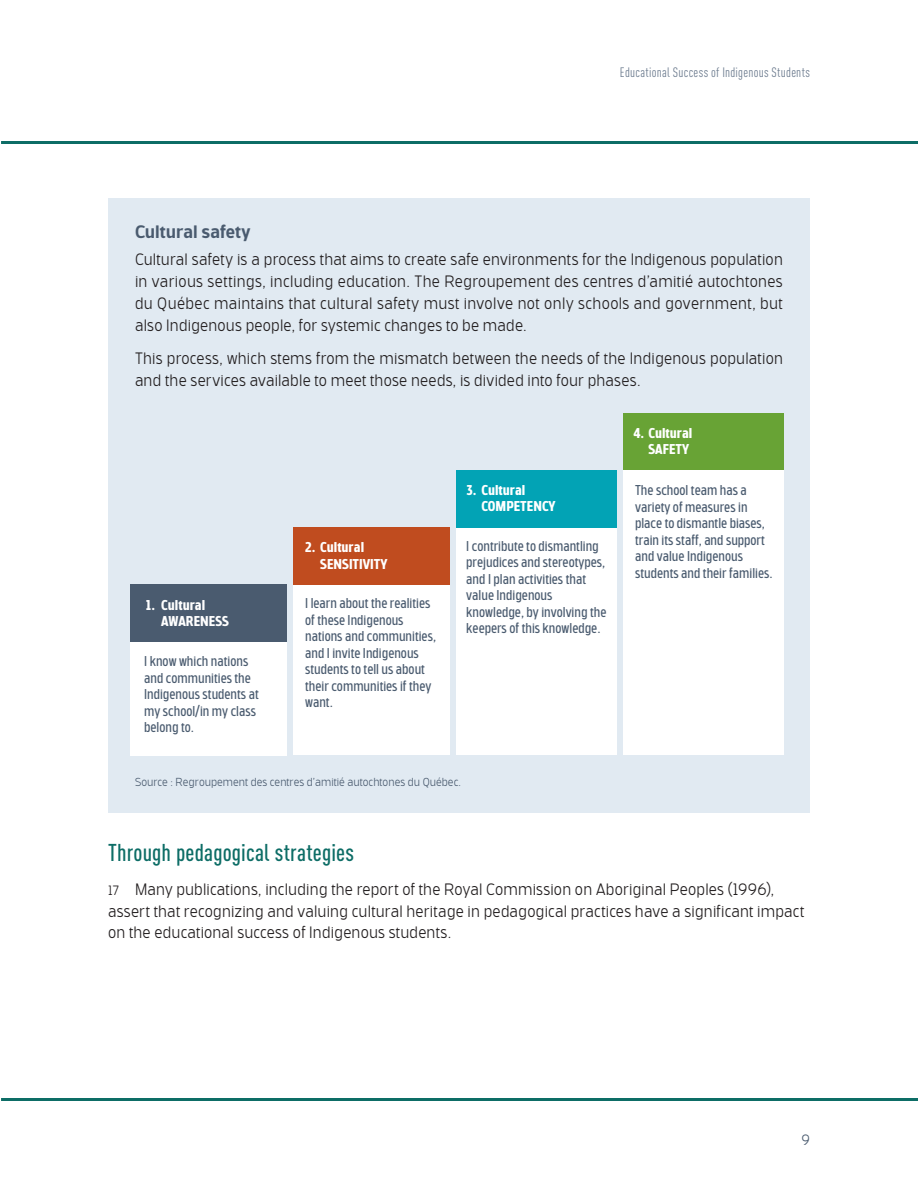
<style>
.page{position:relative;width:918px;height:1188px;background:#fff}
.page>*{position:absolute;margin:0;border:0;box-sizing:border-box;transform-origin:0 0}
.t1{font:500 condensed 24px "DIN Offc";letter-spacing:.01em;color:#0d6d66}
.t2{font:500 18px "Bosphorus 50 Normal 54";color:#4a5b6f}
.t3{font:300 16.5px/21.8px "Bosphorus 50 Normal 52";letter-spacing:.01em;color:#231f20}
.t4{font:300 15px "Bosphorus 50 Normal 52";color:#4a5b6f}
.t5{font:14.25px/16.5px "Bosphorus 40 Condensed 43";color:#4a5b6f}
.t6{font:700 14.25px/16.5px "Bosphorus 40 Condensed 45";color:#fff}
.t7{font:condensed 13.5px "DIN Offc";letter-spacing:.02em;color:#6d7c8f}
.t8{font:300 11.7px "Bosphorus 50 Normal 52";color:#4a5b6f}
.s1{font-size:13.5px}
</style>
<div class="page">
<hr style="left:1px;top:141px;width:917px;height:3px;background:#0d6d66">
<hr style="left:1px;top:1098px;width:917px;height:3px;background:#0d6d66">
<div style="left:108px;top:199px;width:702px;height:55px;background:#e1eaf2"></div>
<div style="left:108px;top:241px;width:702px;height:106px;background:#e1eaf2"></div>
<div style="left:108px;top:340px;width:702px;height:73px;background:#e1eaf2"></div>
<div style="left:108px;top:390px;width:702px;height:381px;background:#e1eaf2"></div>
<div style="left:108px;top:765px;width:702px;height:48px;background:#e1eaf2"></div>
<div style="left:130px;top:633px;width:157px;height:122px;background:#fff"></div>
<div style="left:130px;top:585px;width:157px;height:57px;background:#4a5b6f"></div>
<div style="left:293px;top:575px;width:157px;height:180px;background:#fff"></div>
<div style="left:293px;top:527px;width:157px;height:58px;background:#c04c1f"></div>
<div style="left:457px;top:521px;width:160px;height:234px;background:#fff"></div>
<div style="left:457px;top:471px;width:160px;height:57px;background:#02a3b5"></div>
<div style="left:623px;top:413px;width:161px;height:58px;background:#68a335"></div>
<div style="left:624px;top:471px;width:160px;height:284px;background:#fff"></div>
<p class="t7" style="left:620px;top:65px;width:192px">Educational Success of Indigenous Students</p>
<p class="t2" style="left:135px;top:221px;width:117px">Cultural safety</p>
<p class="t3" style="left:135px;top:249px;width:649px;text-align:justify">Cultural safety is a process that aims to create safe environments for the Indigenous population in various settings, including education. The Regroupement des centres d’amitié autochtones du Québec maintains that cultural safety must involve not only schools and government, but also Indigenous people, for systemic changes to be made.</p>
<p class="t3" style="left:135px;top:348px;width:650px">This process, which stems from the mismatch between the needs of the Indigenous population and the services available to meet those needs, is divided into four phases.</p>
<p class="t6" style="left:161px;top:597px;width:69px;text-indent:-15px">1. Cultural<br>AWARENESS</p>
<p class="t5" style="left:144px;top:654px;width:116px">I know which nations and communities the<br>Indigenous students at my school/in my class belong to.</p>
<p class="t6" style="left:320px;top:540px;width:69px;text-indent:-15px">2. Cultural<br>SENSITIVITY</p>
<p class="t5" style="left:305px;top:596px;width:132px">I learn about the realities of these Indigenous nations and communities, and I invite Indigenous students to tell us about their communities if they want.</p>
<p class="t6" style="left:481px;top:482px;width:76px;text-indent:-15px">3. Cultural<br>COMPETENCY</p>
<p class="t5" style="left:466px;top:538px;width:142px">I contribute to dismantling prejudices and stereotypes, and I plan activities that value Indigenous knowledge, by involving the keepers of this knowledge.</p>
<p class="t8" style="left:135px;top:775px;width:327px">Source : Regroupement des centres d’amitié autochtones du Québec.</p>
<p class="t6" style="left:633px;top:425px;width:60px;text-align:right">4. Cultural<br>SAFETY</p>
<p class="t5" style="left:635px;top:483px;width:139px">The school team has a variety of measures in place to dismantle biases, train its staff, and support and value Indigenous students and their families.</p>
<h1 class="t1" style="left:108px;top:838px;width:248px">Through pedagogical strategies</h1>
<p class="t3" style="left:108px;top:879px;width:698px"><span class="s1">17</span> Many publications, including the report of the Royal Commission on Aboriginal Peoples (1996), assert that recognizing and valuing cultural heritage in pedagogical practices have a significant impact on the educational success of Indigenous students.</p>
<p class="t4" style="left:802px;top:1131px;width:10px">9</p>
</div>
